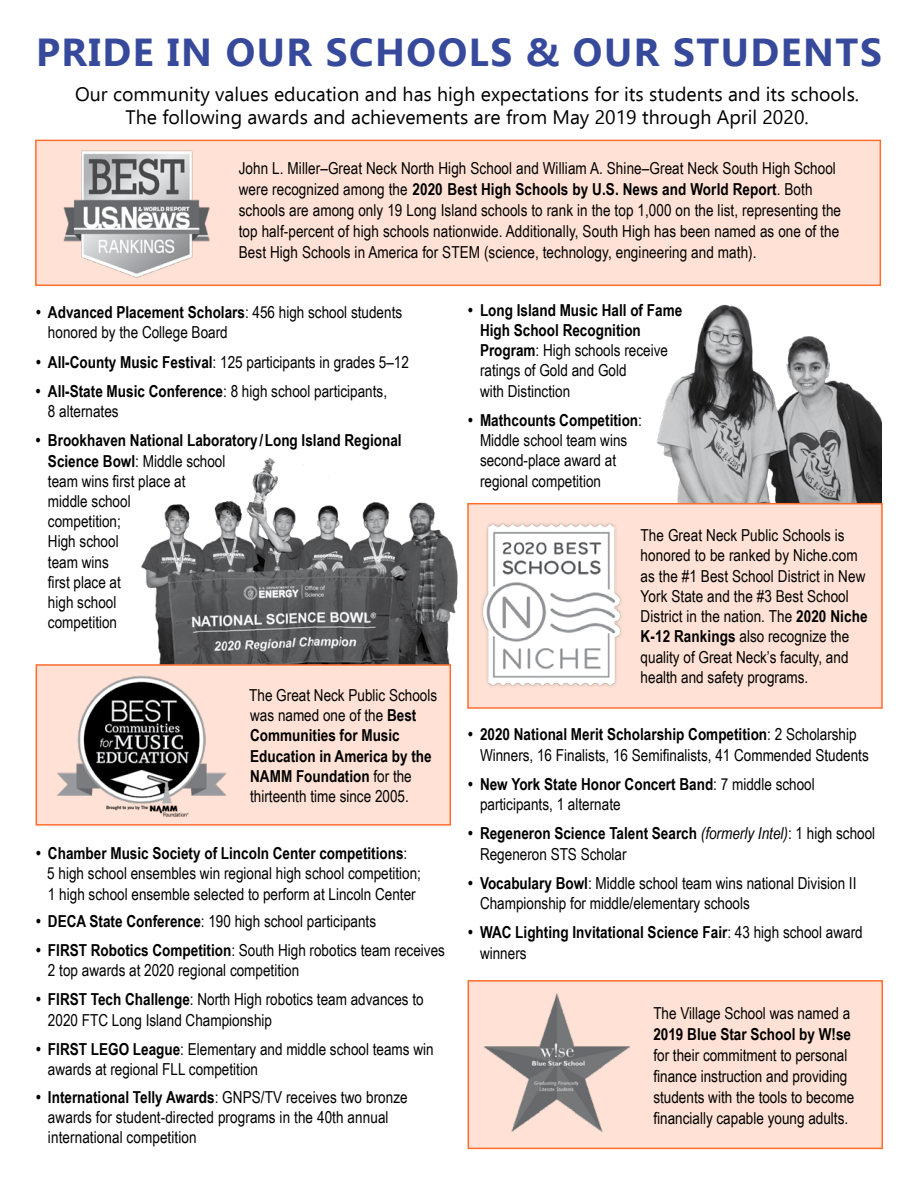
<style>
.page{position:relative;width:918px;height:1188px;background:#fff}
.page>*{position:absolute;margin:0;border:0;box-sizing:border-box;transform-origin:0 0}
.t1{font:700 39px "Ebrima";letter-spacing:.04em;color:#36499b}
.t2{font:19.5px/22.5px "Ebrima";color:#000;text-align:center}
.t3{font:16.5px/20.2px "Arial Narrow";color:#000}
.t4{font:700 16.5px/20.2px "Arial Narrow";color:#000}
.s1{font-weight:700}
.s2{font-weight:400}
.s3{font-style:italic}
</style>
<div class="page">
<img style="left:638px;top:304px;width:244px;height:199px">
<img style="left:141px;top:457px;width:317px;height:215px">
<div style="left:35px;top:140px;width:846px;height:146px;background:#ffe2d5;border:2px solid #ff6d2d"></div>
<img style="left:48px;top:139px;width:173px;height:147px">
<div style="left:468px;top:980px;width:415px;height:169px;background:#ffe2d5;border:2px solid #ff6d2d"></div>
<img style="left:470px;top:990px;width:161px;height:153px">
<div style="left:467px;top:503px;width:416px;height:206px;background:#ffe2d5;border:2px solid #ff6d2d"></div>
<img style="left:481px;top:523px;width:140px;height:163px">
<div style="left:36px;top:664px;width:415px;height:162px;background:#ffe2d5;border:2px solid #ff6d2d"></div>
<img style="left:56px;top:675px;width:171px;height:141px">
<h1 class="t1" style="left:36px;top:22px;width:847px">PRIDE IN OUR SCHOOLS &amp; OUR STUDENTS</h1>
<p class="t2" style="left:75px;top:83px;width:786px">Our community values education and has high expectations for its students and its schools.<br>The following awards and achievements are from May 2019 through April 2020.</p>
<p class="t3" style="left:239px;top:157px;width:604px;line-height:21px">John L. Miller–Great Neck North High School and William A. Shine–Great Neck South High School were recognized among the <span class="s1">2020 Best High Schools by U.S. News and World Report</span>. Both schools are among only 19 Long Island schools to rank in the top 1,000 on the list, representing the top half-percent of high schools nationwide. Additionally, South High has been named as one of the Best High Schools in America for STEM (science, technology, engineering and math).</p>
<p class="t3" style="left:48px;top:302px;width:356px;line-height:19.5px;text-indent:-12px"><span class="s1">• Advanced Placement Scholars</span>: 456 high school students honored by the College Board</p>
<p class="t3" style="left:36px;top:351px;width:374px"><span class="s1">• All-County Music Festival</span>: 125 participants in grades 5–12</p>
<p class="t3" style="left:48px;top:380px;width:341px;text-indent:-12px"><span class="s1">• All-State Music Conference</span>: 8 high school participants,<br>8 alternates</p>
<p class="t3" style="left:48px;top:430px;width:355px;text-indent:-12px"><span class="s1">• Brookhaven National Laboratory/Long Island Regional<br>Science Bowl</span>: Middle school<br>team wins first place at<br>middle school<br>competition;<br>High school<br>team wins<br>first place at<br>high school<br>competition</p>
<p class="t3" style="left:249px;top:684px;width:190px">The Great Neck Public Schools was named one of the <span class="s1">Best<br>Communities for Music<br>Education in America by the<br>NAMM Foundation</span> for the thirteenth time since 2005.</p>
<p class="t3" style="left:47px;top:842px;width:375px;line-height:20.9px;text-indent:-11px"><span class="s1">• Chamber Music Society of Lincoln Center competitions</span>:<br>5 high school ensembles win regional high school competition;<br>1 high school ensemble selected to perform at Lincoln Center</p>
<p class="t3" style="left:36px;top:910px;width:342px"><span class="s1">• DECA State Conference</span>: 190 high school participants</p>
<p class="t3" style="left:48px;top:939px;width:398px;text-indent:-12px"><span class="s1">• FIRST Robotics Competition</span>: South High robotics team receives<br>2 top awards at 2020 regional competition</p>
<p class="t3" style="left:48px;top:989px;width:377px;text-indent:-12px"><span class="s1">• FIRST Tech Challenge</span>: North High robotics team advances to<br>2020 FTC Long Island Championship</p>
<p class="t3" style="left:48px;top:1038px;width:387px;text-indent:-12px"><span class="s1">• FIRST LEGO League</span>: Elementary and middle school teams win awards at regional FLL competition</p>
<p class="t3" style="left:48px;top:1086px;width:361px;text-indent:-12px"><span class="s1">• International Telly Awards</span>: GNPS/TV receives two bronze awards for student-directed programs in the 40th annual international competition</p>
<p class="t4" style="left:480px;top:299px;width:204px;text-indent:-12px">• Long Island Music Hall of Fame<br>High School Recognition<br>Program<span class="s2">: High schools receive ratings of Gold and Gold<br>with Distinction</span></p>
<p class="t3" style="left:480px;top:409px;width:163px;text-indent:-12px"><span class="s1">• Mathcounts Competition</span>:<br>Middle school team wins second-place award at regional competition</p>
<p class="t3" style="left:641px;top:525px;width:228px">The Great Neck Public Schools is honored to be ranked by Niche.com as the #1 Best School District in New York State and the #3 Best School District in the nation. The <span class="s1">2020 Niche K-12 Rankings</span> also recognize the quality of Great Neck’s faculty, and health and safety programs.</p>
<p class="t3" style="left:480px;top:724px;width:390px;text-indent:-12px"><span class="s1">• 2020 National Merit Scholarship Competition</span>: 2 Scholarship<br>Winners, 16 Finalists, 16 Semifinalists, 41 Commended Students</p>
<p class="t3" style="left:480px;top:773px;width:336px;text-indent:-12px"><span class="s1">• New York State Honor Concert Band</span>: 7 middle school participants, 1 alternate</p>
<p class="t3" style="left:480px;top:823px;width:397px;text-indent:-12px"><span class="s1">• Regeneron Science Talent Search</span> <span class="s3">(formerly Intel)</span>: 1 high school<br>Regeneron STS Scholar</p>
<p class="t3" style="left:480px;top:872px;width:378px;text-indent:-12px"><span class="s1">• Vocabulary Bowl</span>: Middle school team wins national Division II<br>Championship for middle/elementary schools</p>
<p class="t4" style="left:480px;top:922px;width:384px;text-indent:-12px">• WAC Lighting Invitational Science Fair<span class="s2">: 43 high school award winners</span></p>
<p class="t3" style="left:653px;top:1002px;width:198px">The Village School was named a</p>
<p class="t4" style="left:653px;top:1023px;width:199px">2019 Blue Star School by W!se</p>
<p class="t3" style="left:653px;top:1044px;width:202px;line-height:21px">for their commitment to personal finance instruction and providing students with the tools to become financially capable young adults.</p>
</div>
